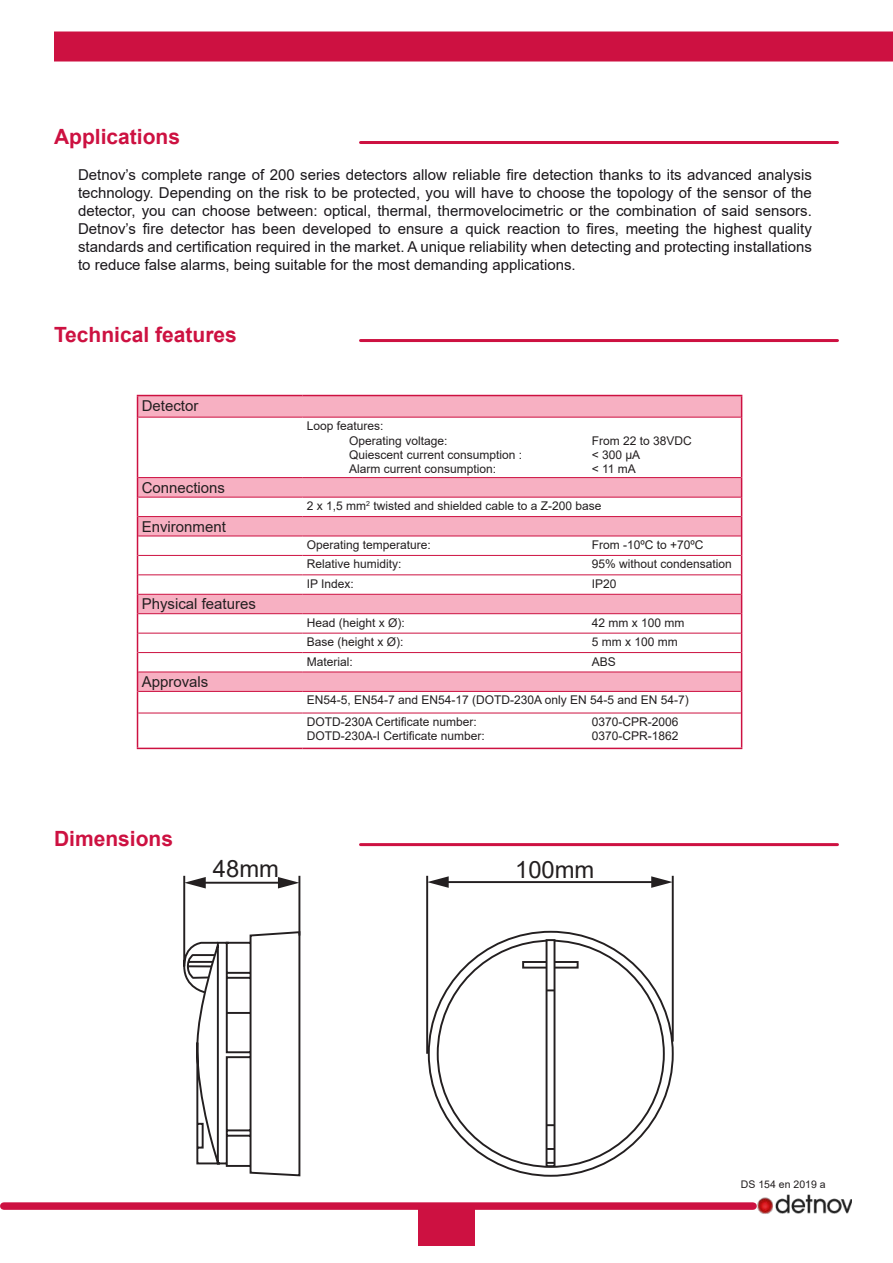
<style>
.page{position:relative;width:893px;height:1263px;background:#fff}
.page>*{position:absolute;margin:0;border:0;box-sizing:border-box;transform-origin:0 0}
.t1{font:23.85px "Arial";color:#231f20}
.t2{font:700 21px "Arial";color:#cd1141}
.t3{font:15px/18px "Arial";color:#1a171b;text-align:justify}
.t4{font:15px "Arial";color:#231f20}
.t5{font:12px/14.4px "Arial";color:#231f20}
.t6{font:10.5px "Arial";color:#231f20}
</style>
<div class="page">
<div style="left:54px;top:32px;width:839px;height:30px;background:#cd1141"></div>
<div style="left:4px;top:1202px;width:749px;height:8px;background:#cd1141"></div>
<div style="left:418px;top:1209px;width:56px;height:37px;background:#cd1141"></div>
<img style="left:755px;top:1194px;width:97px;height:20px">
<hr style="left:360px;top:339px;width:477px;height:3px;background:#cd1141">
<hr style="left:360px;top:843px;width:477px;height:3px;background:#cd1141">
<hr style="left:360px;top:141px;width:477px;height:3px;background:#cd1141">
<svg style="left:137px;top:395px;width:605px;height:22px;background:#f3a3b7"></svg>
<hr style="left:137px;top:417px;width:1px;height:61px;background:#cd1141">
<hr style="left:741px;top:417px;width:1px;height:61px;background:#cd1141">
<svg style="left:137px;top:478px;width:605px;height:235px"></svg>
<hr style="left:137px;top:713px;width:1px;height:35px;background:#cd1141">
<hr style="left:741px;top:713px;width:1px;height:35px;background:#cd1141">
<hr style="left:137px;top:748px;width:166px;height:1px;background:#cd1141">
<hr style="left:303px;top:748px;width:439px;height:1px;background:#cd1141">
<hr style="left:138px;top:417px;width:165px;height:1px;background:#cd1141">
<hr style="left:303px;top:417px;width:438px;height:1px;background:#cd1141">
<hr style="left:138px;top:477px;width:165px;height:1px;background:#cd1141">
<hr style="left:303px;top:477px;width:438px;height:1px;background:#cd1141">
<hr style="left:138px;top:497px;width:165px;height:1px;background:#cd1141">
<hr style="left:303px;top:497px;width:438px;height:1px;background:#cd1141">
<hr style="left:138px;top:516px;width:165px;height:1px;background:#cd1141">
<hr style="left:303px;top:516px;width:438px;height:1px;background:#cd1141">
<hr style="left:138px;top:536px;width:165px;height:1px;background:#cd1141">
<hr style="left:303px;top:536px;width:438px;height:1px;background:#cd1141">
<hr style="left:138px;top:555px;width:165px;height:1px;background:#cd1141">
<hr style="left:303px;top:555px;width:438px;height:1px;background:#cd1141">
<hr style="left:138px;top:575px;width:165px;height:1px;background:#cd1141">
<hr style="left:303px;top:575px;width:438px;height:1px;background:#cd1141">
<hr style="left:138px;top:594px;width:165px;height:1px;background:#cd1141">
<hr style="left:303px;top:594px;width:438px;height:1px;background:#cd1141">
<hr style="left:138px;top:613px;width:165px;height:1px;background:#cd1141">
<hr style="left:303px;top:613px;width:438px;height:1px;background:#cd1141">
<hr style="left:138px;top:633px;width:165px;height:1px;background:#cd1141">
<hr style="left:303px;top:633px;width:438px;height:1px;background:#cd1141">
<hr style="left:138px;top:652px;width:165px;height:1px;background:#cd1141">
<hr style="left:303px;top:652px;width:438px;height:1px;background:#cd1141">
<hr style="left:138px;top:672px;width:165px;height:1px;background:#cd1141">
<hr style="left:303px;top:672px;width:438px;height:1px;background:#cd1141">
<hr style="left:138px;top:691px;width:165px;height:1px;background:#cd1141">
<hr style="left:303px;top:691px;width:438px;height:1px;background:#cd1141">
<hr style="left:138px;top:713px;width:165px;height:1px;background:#cd1141">
<hr style="left:303px;top:713px;width:438px;height:1px;background:#cd1141">
<svg style="left:225px;top:930px;width:449px;height:247px"></svg>
<svg style="left:183px;top:875px;width:373px;height:290px"></svg>
<hr style="left:202px;top:882px;width:80px;height:2px;background:#231f20">
<svg style="left:184px;top:877px;width:22px;height:11px"></svg>
<svg style="left:278px;top:877px;width:21px;height:11px"></svg>
<hr style="left:426px;top:876px;width:2px;height:178px;background:#231f20">
<hr style="left:445px;top:881px;width:210px;height:2px;background:#231f20">
<svg style="left:428px;top:876px;width:21px;height:12px"></svg>
<svg style="left:651px;top:876px;width:21px;height:12px"></svg>
<hr style="left:672px;top:876px;width:2px;height:165px;background:#231f20">
<h2 class="t2" style="left:54px;top:129px;width:128px">Applications</h2>
<p class="t3" style="left:78px;top:166px;width:735px">Detnov’s complete range of 200 series detectors allow reliable fire detection thanks to its advanced analysis technology. Depending on the risk to be protected, you will have to choose the topology of the sensor of the detector, you can choose between: optical, thermal, thermovelocimetric or the combination of said sensors.<br>Detnov’s fire detector has been developed to ensure a quick reaction to fires, meeting the highest quality standards and certification required in the market. A unique reliability when detecting and protecting installations to reduce false alarms, being suitable for the most demanding applications.</p>
<h2 class="t2" style="left:54px;top:327px;width:184px">Technical features</h2>
<p class="t4" style="left:142px;top:400px;width:58px">Detector</p>
<p class="t4" style="left:142px;top:482px;width:85px">Connections</p>
<p class="t4" style="left:142px;top:521px;width:86px">Environment</p>
<p class="t4" style="left:142px;top:598px;width:116px">Physical features</p>
<p class="t4" style="left:142px;top:676px;width:68px">Approvals</p>
<h2 class="t2" style="left:54px;top:831px;width:121px">Dimensions</h2>
<p class="t5" style="left:349px;top:420px;width:100px;text-indent:-43px">Loop features:<br>Operating voltage:</p>
<p class="t5" style="left:592px;top:434px;width:102px">From 22 to 38VDC</p>
<p class="t5" style="left:349px;top:448px;width:174px">Quiescent current consumption :</p>
<p class="t5" style="left:592px;top:447px;width:50px">&lt; 300 μA</p>
<p class="t5" style="left:349px;top:463px;width:148px">Alarm current consumption:</p>
<p class="t5" style="left:592px;top:463px;width:46px">&lt; 11 mA</p>
<p class="t5" style="left:307px;top:500px;width:296px">2 x 1,5 mm<sup>2</sup> twisted and shielded cable to a Z-200 base</p>
<p class="t5" style="left:307px;top:539px;width:126px">Operating temperature:</p>
<p class="t5" style="left:592px;top:539px;width:113px">From -10ºC to +70ºC</p>
<p class="t5" style="left:307px;top:558px;width:96px">Relative humidity:</p>
<p class="t5" style="left:592px;top:558px;width:142px">95% without condensation</p>
<p class="t5" style="left:307px;top:577px;width:49px">IP Index:</p>
<p class="t5" style="left:592px;top:577px;width:26px">IP20</p>
<p class="t5" style="left:307px;top:616px;width:100px">Head (height x Ø):</p>
<p class="t5" style="left:592px;top:616px;width:94px">42 mm x 100 mm</p>
<p class="t5" style="left:307px;top:636px;width:98px">Base (height x Ø):</p>
<p class="t5" style="left:592px;top:636px;width:88px">5 mm x 100 mm</p>
<p class="t5" style="left:307px;top:655px;width:48px">Material:</p>
<p class="t5" style="left:592px;top:655px;width:26px">ABS</p>
<p class="t5" style="left:307px;top:690px;width:384px;line-height:21.6px">EN54-5, EN54-7 and EN54-17 (DOTD-230A only EN 54-5 and EN 54-7)<br>DOTD-230A Certificate number:</p>
<p class="t5" style="left:592px;top:716px;width:88px">0370-CPR-2006</p>
<p class="t5" style="left:307px;top:730px;width:180px">DOTD-230A-I Certificate number:</p>
<p class="t5" style="left:592px;top:730px;width:88px">0370-CPR-1862</p>
<h1 class="t1" style="left:213px;top:860px;width:68px">48mm</h1>
<h1 class="t1" style="left:515px;top:860px;width:81px">100mm</h1>
<p class="t6" style="left:741px;top:1180px;width:86px">DS 154 en 2019 a</p>
</div>
